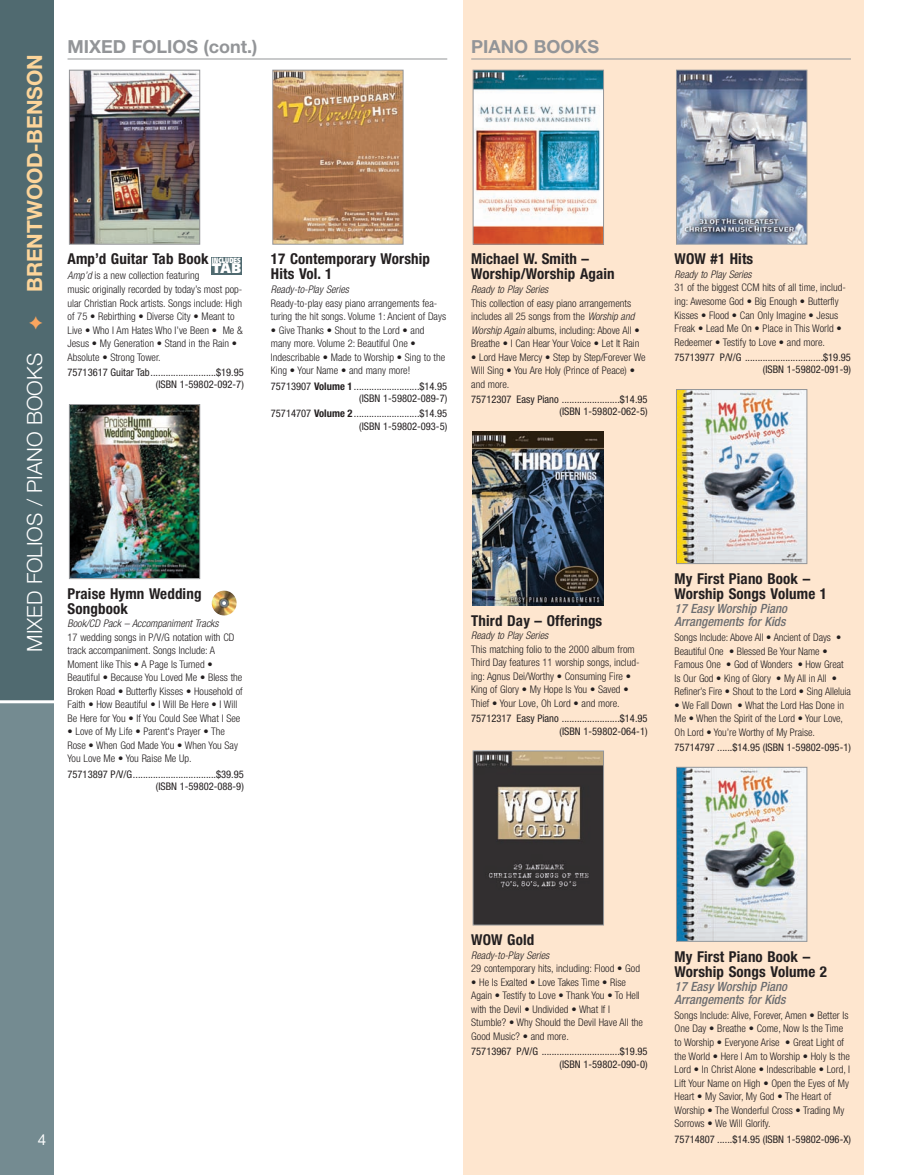
<style>
.page{position:relative;width:905px;height:1175px;background:#fff}
.page>*{position:absolute;margin:0;border:0;box-sizing:border-box;transform-origin:0 0}
.t1{font:300 21px "Helvetica Neue";color:#fff}
.t2{font:700 18px "Helvetica Neue";color:#939598}
.t3{font:700 condensed 15px/15px "Helvetica Neue";letter-spacing:.01em;color:#231f20}
.t4{font:15px "Helvetica Neue";color:#fff}
.t5{font:900 14.1px "Frutiger";color:#fff;scale:.89 1}
.t6{font:italic 500 condensed 12.75px/12.9px "Helvetica Neue";color:#6c6d70}
.t7{font:300 condensed 10.5px/13.5px "Helvetica Neue";color:#231f20}
.t8{font:condensed 10.5px/12.5px "Helvetica Neue";color:#231f20;text-align:right}
.t9{font:italic 300 condensed 10.5px "Helvetica Neue";color:#231f20}
.t10{font:900 7.65px "Frutiger";color:#fff;scale:.69 1}
.s1{color:#f9a55f}
.s2{font-weight:700;color:#fdd59a}
.s3{font-style:italic}
.s4{font-weight:700}
</style>
<div class="page">
<div style="left:463px;top:0;width:400px;height:1174px;background:#fee6cf"></div>
<div style="left:0;top:0;width:54px;height:716px;background:#506a70"></div>
<div style="left:0;top:702px;width:54px;height:472px;background:#748b91"></div>
<hr style="left:0;top:700px;width:54px;height:3px;background:#fff">
<img style="left:678px;top:769px;width:127px;height:170px">
<div style="left:676px;top:767px;width:131px;height:174px;border:1px solid #939598"></div>
<img style="left:678px;top:391px;width:127px;height:171px">
<div style="left:676px;top:389px;width:131px;height:175px;border:1px solid #939598"></div>
<img style="left:678px;top:72px;width:127px;height:170px">
<div style="left:676px;top:70px;width:131px;height:174px;border:1px solid #939598"></div>
<img style="left:474px;top:752px;width:128px;height:171px">
<div style="left:472px;top:750px;width:132px;height:175px;border:1px solid #939598"></div>
<img style="left:473px;top:431px;width:131px;height:175px">
<img style="left:474px;top:72px;width:128px;height:170px">
<div style="left:472px;top:70px;width:132px;height:174px;border:1px solid #939598"></div>
<img style="left:274px;top:72px;width:127px;height:170px">
<div style="left:272px;top:70px;width:131px;height:174px;border:1px solid #939598"></div>
<img style="left:211px;top:590px;width:26px;height:26px">
<img style="left:71px;top:406px;width:127px;height:171px">
<div style="left:69px;top:404px;width:131px;height:175px;border:1px solid #939598"></div>
<div style="left:211px;top:256px;width:30px;height:18px;background:#506a70"></div>
<img style="left:71px;top:72px;width:127px;height:170px">
<div style="left:69px;top:70px;width:131px;height:174px;border:1px solid #939598"></div>
<hr style="left:471px;top:59px;width:379px;height:1px;background:#939598">
<hr style="left:68px;top:59px;width:379px;height:1px;background:#939598">
<h1 class="t1" style="left:27px;top:652px;width:599px;rotate:-90deg">MIXED FOLIOS / PIANO BOOKS <span class="s1">✦</span> <span class="s2">BRENTWOOD-BENSON</span></h1>
<h2 class="t2" style="left:68px;top:40px;width:191px">MIXED FOLIOS (cont.)</h2>
<h2 class="t2" style="left:471px;top:40px;width:129px">PIANO BOOKS</h2>
<h3 class="t3" style="left:68px;top:253px;width:143px">Amp’d Guitar Tab Book</h3>
<p class="t7" style="left:67px;top:270px;width:177px"><span class="s3">Amp’d</span>is a new collection featuring<br>music originally recorded by today’s most pop&shy;ular Christian Rock artists. Songs include: High of 75 • Rebirthing • Diverse City • Meant to Live • Who I Am Hates Who I’ve Been • Me &amp; Jesus • My Generation • Stand in the Rain • Absolute • Strong Tower.</p>
<p class="t8" style="left:67px;top:367px;width:178px">75713617 Guitar Tab..........................$19.95 (ISBN 1-59802-092-7)</p>
<p class="t10" style="left:212px;top:257px;width:43px">INCLUDES</p>
<h3 class="t5" style="left:212px;top:263px;width:34px">TAB</h3>
<h3 class="t3" style="left:271px;top:253px;width:161px">17 Contemporary Worship<br>Hits Vol. 1</h3>
<p class="t9" style="left:271px;top:285px;width:82px">Ready -to-Play Series</p>
<p class="t7" style="left:271px;top:297px;width:177px">Ready-to-play easy piano arrangements fea&shy;turing the hit songs. Volume 1: Ancient of Days</p>
<p class="t7" style="left:271px;top:324px;width:176px">• Give Thanks • Shout to the Lord • and many more. Volume 2: Beautiful One • Indescribable • Made to Worship • Sing to the King • Your Name • and many more!</p>
<p class="t8" style="left:271px;top:380px;width:178px">75713907 <span class="s4">Volume 1</span> ..........................$14.95 (ISBN 1-59802-089-7)</p>
<p class="t8" style="left:271px;top:408px;width:178px">75714707 <span class="s4">Volume 2</span> ..........................$14.95 (ISBN 1-59802-093-5)</p>
<h3 class="t3" style="left:471px;top:253px;width:145px">Michael W. Smith –<br>Worship/Worship Again</h3>
<p class="t9" style="left:471px;top:285px;width:81px">Ready to Play Series</p>
<p class="t7" style="left:471px;top:297px;width:170px">This collection of easy piano arrangements includes all 25 songs from the <span class="s3">Worship and Worship Again</span>albums, including: Above All • Breathe • I Can Hear Your Voice • Let It Rain</p>
<p class="t7" style="left:471px;top:351px;width:176px">• Lord Have Mercy • Step by Step/Forever We<br>Will Sing • You Are Holy (Prince of Peace) • and more.</p>
<p class="t8" style="left:471px;top:394px;width:178px">75712307 Easy Piano .......................$14.95 (ISBN 1-59802-062-5)</p>
<h3 class="t3" style="left:68px;top:587px;width:135px">Praise Hymn Wedding<br>Songbook</h3>
<p class="t9" style="left:68px;top:620px;width:155px">Book/CD Pack – Accompaniment Tracks</p>
<p class="t7" style="left:68px;top:631px;width:177px">17 wedding songs in P/V/G notation with CD track accompaniment. Songs Include: A Moment like This • A Page Is Turned • Beautiful • Because You Loved Me • Bless the Broken Road • Butterfly Kisses • Household of Faith • How Beautiful • I Will Be Here • I Will Be Here for You • If You Could See What I See</p>
<p class="t7" style="left:68px;top:726px;width:172px">• Love of My Life • Parent's Prayer • The<br>Rose • When God Made You • When You Say<br>You Love Me • You Raise Me Up.</p>
<p class="t8" style="left:68px;top:769px;width:178px">75713897 P/V/G.................................$39.95 (ISBN 1-59802-088-9)</p>
<h3 class="t3" style="left:471px;top:614px;width:133px">Third Day – Offerings</h3>
<p class="t9" style="left:471px;top:632px;width:81px">Ready to Play Series</p>
<p class="t7" style="left:471px;top:643px;width:170px">This matching folio to the 2000 album from Third Day features 11 worship songs, includ&shy;ing: Agnus Dei/Worthy • Consuming Fire • King of Glory • My Hope Is You • Saved • Thief • Your Love, Oh Lord • and more.</p>
<p class="t8" style="left:471px;top:713px;width:178px">75712317 Easy Piano .......................$14.95 (ISBN 1-59802-064-1)</p>
<h3 class="t3" style="left:674px;top:253px;width:80px">WOW #1 Hits</h3>
<p class="t9" style="left:674px;top:270px;width:81px">Ready to Play Series</p>
<p class="t7" style="left:674px;top:282px;width:173px">31 of the biggest CCM hits of all time, includ&shy;ing: Awesome God • Big Enough • Butterfly Kisses • Flood • Can Only Imagine • Jesus Freak • Lead Me On • Place in This World • Redeemer • Testify to Love • and more.</p>
<p class="t8" style="left:674px;top:352px;width:178px">75713977 P/V/G ...............................$19.95 (ISBN 1-59802-091-9)</p>
<h3 class="t3" style="left:674px;top:572px;width:154px">My First Piano Book –<br>Worship Songs Volume 1</h3>
<p class="t6" style="left:674px;top:603px;width:116px">17 Easy Worship Piano<br>Arrangements for Kids</p>
<p class="t7" style="left:674px;top:631px;width:178px">Songs Include: Above All • Ancient of Days • Beautiful One • Blessed Be Your Name • Famous One • God of Wonders • How Great Is Our God • King of Glory • My All in All • Refiner’s Fire • Shout to the Lord • Sing Alleluia</p>
<p class="t7" style="left:674px;top:699px;width:171px;text-align:justify">• We Fall Down • What the Lord Has Done in Me • When the Spirit of the Lord • Your Love, Oh Lord • You’re Worthy of My Praise.</p>
<p class="t8" style="left:674px;top:742px;width:178px">75714797 ......$14.95 (ISBN 1-59802-095-1)</p>
<h3 class="t4" style="left:38px;top:1134px;width:10px">4</h3>
<h3 class="t3" style="left:471px;top:933px;width:65px">WOW Gold</h3>
<p class="t9" style="left:471px;top:951px;width:81px">Ready -to-Play Series</p>
<p class="t7" style="left:471px;top:962px;width:170px">29 contemporary hits, including: Flood • God</p>
<p class="t7" style="left:471px;top:976px;width:173px">• He Is Exalted • Love Takes Time • Rise Again • Testify to Love • Thank You • To Hell with the Devil • Undivided • What If I Stumble? • Why Should the Devil Have All the Good Music? • and more.</p>
<p class="t8" style="left:471px;top:1046px;width:178px">75713967 P/V/G ...............................$19.95 (ISBN 1-59802-090-0)</p>
<h3 class="t3" style="left:674px;top:950px;width:154px">My First Piano Book –<br>Worship Songs Volume 2</h3>
<p class="t6" style="left:674px;top:981px;width:116px">17 Easy Worship Piano<br>Arrangements for Kids</p>
<p class="t7" style="left:674px;top:1009px;width:177px">Songs Include: Alive, Forever, Amen • Better Is One Day • Breathe • Come, Now Is the Time to Worship • Everyone Arise • Great Light of the World • Here I Am to Worship • Holy Is the Lord • In Christ Alone • Indescribable • Lord, I Lift Your Name on High • Open the Eyes of My Heart • My Savior, My God • The Heart of Worship • The Wonderful Cross • Trading My Sorrows • We Will Glorify.</p>
<p class="t8" style="left:674px;top:1133px;width:178px">75714807 ......$14.95 (ISBN 1-59802-096-X)</p>
</div>
